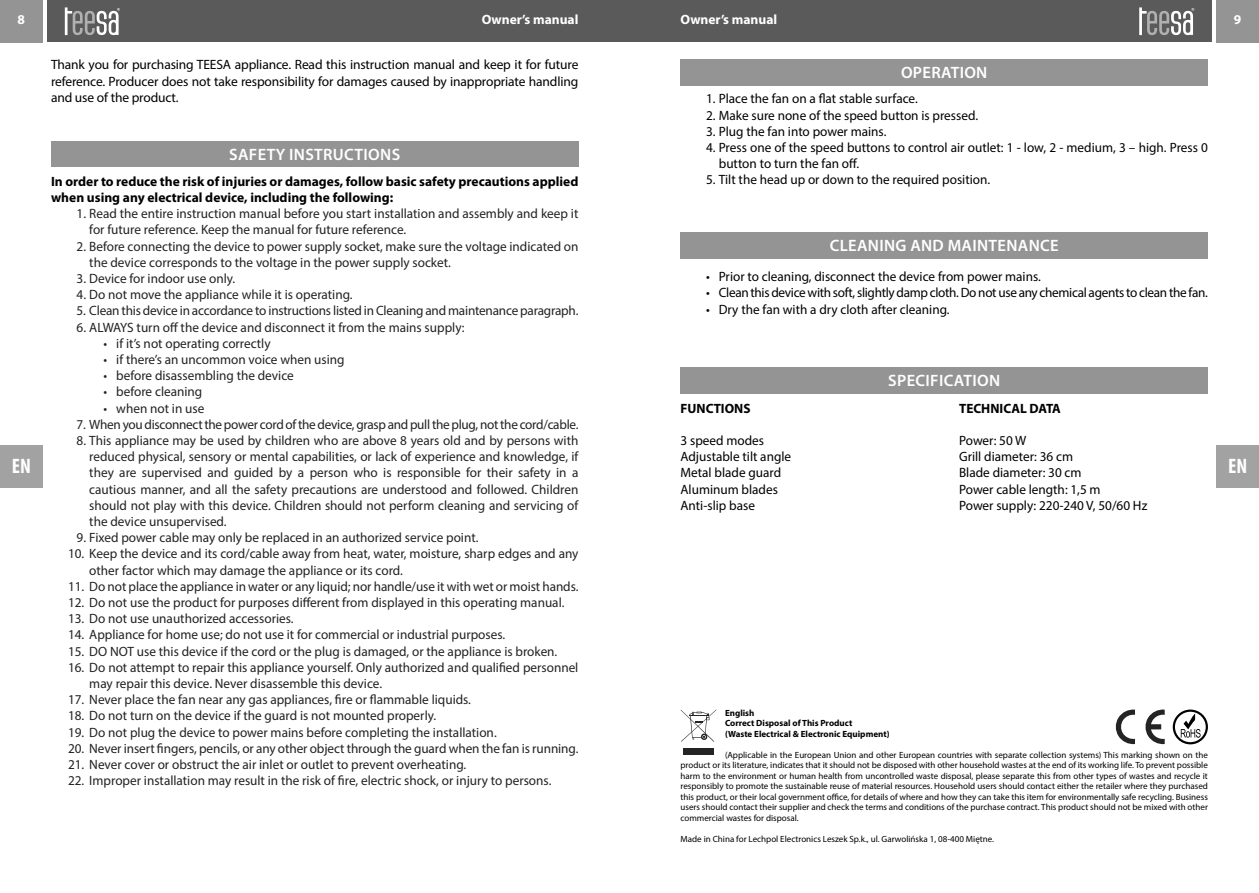
<style>
.page{position:relative;width:1259px;height:893px;background:#fff}
.page>*{position:absolute;margin:0;border:0;box-sizing:border-box;transform-origin:0 0}
.t1{font:700 condensed 21px "Myriad Pro";color:#fff}
.t2{font:600 16.5px "Myriad Pro";letter-spacing:.02em;color:#fff}
.t3{font:13.5px/16.2px "Myriad Pro";color:#222}
.t4{font:13.5px/16.2px "Myriad Pro";color:#000}
.t5{font:700 13.5px/16.2px "Myriad Pro";color:#000}
.t6{font:13.5px "Myriad Pro";letter-spacing:-.025em;color:#000}
.t7{font:13.5px "Myriad Pro";letter-spacing:-.02em;color:#222}
.t8{font:700 13.5px "Myriad Pro";color:#fff}
.t9{font:9px/10.5px "Myriad Pro";color:#000;text-align:justify}
.t10{font:700 9px/10.5px "Myriad Pro";color:#000}
</style>
<div class="page">
<div style="left:629px;top:0;width:583px;height:42px;background:#5a5a5a"></div>
<div style="left:47px;top:0;width:582px;height:42px;background:#5a5a5a"></div>
<div style="left:0;top:0;width:43px;height:43px;background:#949494"></div>
<div style="left:1216px;top:0;width:43px;height:43px;background:#949494"></div>
<svg style="left:65px;top:7px;width:55px;height:28px"></svg>
<svg style="left:1139px;top:7px;width:55px;height:28px"></svg>
<div style="left:1216px;top:445px;width:43px;height:42px;background:#a2a2a2"></div>
<div style="left:0;top:445px;width:43px;height:42px;background:#a2a2a2"></div>
<div style="left:51px;top:141px;width:527px;height:26px;background:#949494"></div>
<div style="left:680px;top:60px;width:528px;height:26px;background:#949494"></div>
<div style="left:680px;top:233px;width:528px;height:26px;background:#949494"></div>
<div style="left:680px;top:367px;width:528px;height:27px;background:#949494"></div>
<div style="left:683px;top:748px;width:30px;height:6px;background:#242424"></div>
<svg style="left:680px;top:710px;width:36px;height:32px"></svg>
<svg style="left:1115px;top:709px;width:49px;height:36px"></svg>
<svg style="left:1172px;top:710px;width:36px;height:34px"></svg>
<p class="t8" style="left:18px;top:14px;width:9px">8</p>
<p class="t8" style="left:482px;top:14px;width:98px">Owner’s manual</p>
<p class="t8" style="left:680px;top:14px;width:98px">Owner’s manual</p>
<p class="t8" style="left:1234px;top:14px;width:9px">9</p>
<p class="t4" style="left:51px;top:57px;width:529px;text-align:justify">Thank you for purchasing TEESA appliance. Read this instruction manual and keep it for future reference. Producer does not take responsibility for damages caused by inappropriate handling and use of the product.</p>
<p class="t2" style="left:901px;top:66px;width:88px">OPERATION</p>
<p class="t4" style="left:706px;top:92px;width:213px">1. Place the fan on a flat stable surface.</p>
<p class="t4" style="left:706px;top:108px;width:273px">2. Make sure none of the speed button is pressed.</p>
<p class="t4" style="left:706px;top:124px;width:182px">3. Plug the fan into power mains.</p>
<p class="t4" style="left:719px;top:141px;width:490px;text-indent:-13px">4. Press one of the speed buttons to control air outlet: 1 - low, 2 - medium, 3 – high. Press 0 button to turn the fan off.</p>
<p class="t4" style="left:706px;top:173px;width:286px">5. Tilt the head up or down to the required position.</p>
<p class="t2" style="left:229px;top:148px;width:172px">SAFETY INSTRUCTIONS</p>
<p class="t5" style="left:51px;top:174px;width:529px">In order to reduce the risk of injuries or damages, follow basic safety precautions applied when using any electrical device, including the following:</p>
<p class="t3" style="left:89px;top:207px;width:490px;text-indent:-13px">1. Read the entire instruction manual before you start installation and assembly and keep it for future reference. Keep the manual for future reference.</p>
<p class="t3" style="left:89px;top:239px;width:490px;text-indent:-13px">2. Before connecting the device to power supply socket, make sure the voltage indicated on the device corresponds to the voltage in the power supply socket.</p>
<p class="t3" style="left:77px;top:272px;width:160px">3. Device for indoor use only.</p>
<p class="t3" style="left:77px;top:288px;width:278px">4. Do not move the appliance while it is operating.</p>
<p class="t3" style="left:77px;top:304px;width:503px">5. Clean this device in accordance to instructions listed in Cleaning and maintenance paragraph.</p>
<p class="t3" style="left:77px;top:320px;width:389px">6. ALWAYS turn off the device and disconnect it from the mains supply:</p>
<p class="t3" style="left:104px;top:336px;width:169px">• if it’s not operating correctly</p>
<p class="t3" style="left:104px;top:353px;width:242px">• if there’s an uncommon voice when using</p>
<p class="t3" style="left:104px;top:369px;width:192px">• before disassembling the device</p>
<p class="t3" style="left:104px;top:385px;width:100px">• before cleaning</p>
<p class="t3" style="left:104px;top:401px;width:102px">• when not in use</p>
<p class="t7" style="left:77px;top:419px;width:503px">7. When you disconnect the power cord of the device, grasp and pull the plug, not the cord/cable.</p>
<p class="t3" style="left:89px;top:434px;width:490px;text-align:justify;text-indent:-13px">8. This appliance may be used by children who are above 8 years old and by persons with reduced physical, sensory or mental capabilities, or lack of experience and knowledge, if they are supervised and guided by a person who is responsible for their safety in a cautious manner, and all the safety precautions are understood and followed. Children should not play with this device. Children should not perform cleaning and servicing of the device unsupervised.</p>
<p class="t3" style="left:77px;top:531px;width:403px">9. Fixed power cable may only be replaced in an authorized service point.</p>
<p class="t3" style="left:89px;top:547px;width:490px;text-indent:-21px">10. Keep the device and its cord/cable away from heat, water, moisture, sharp edges and any other factor which may damage the appliance or its cord.</p>
<p class="t3" style="left:68px;top:579px;width:512px">11. Do not place the appliance in water or any liquid; nor handle/use it with wet or moist hands.</p>
<p class="t3" style="left:68px;top:596px;width:498px">12. Do not use the product for purposes different from displayed in this operating manual.</p>
<p class="t3" style="left:68px;top:612px;width:227px">13. Do not use unauthorized accessories.</p>
<p class="t3" style="left:68px;top:628px;width:439px">14. Appliance for home use; do not use it for commercial or industrial purposes.</p>
<p class="t3" style="left:68px;top:644px;width:491px">15. DO NOT use this device if the cord or the plug is damaged, or the appliance is broken.</p>
<p class="t3" style="left:89px;top:660px;width:490px;text-indent:-21px">16. Do not attempt to repair this appliance yourself. Only authorized and qualified personnel may repair this device. Never disassemble this device.</p>
<p class="t3" style="left:68px;top:693px;width:404px">17. Never place the fan near any gas appliances, fire or flammable liquids.</p>
<p class="t3" style="left:68px;top:709px;width:370px">18. Do not turn on the device if the guard is not mounted properly.</p>
<p class="t3" style="left:68px;top:725px;width:430px">19. Do not plug the device to power mains before completing the installation.</p>
<p class="t3" style="left:68px;top:741px;width:512px">20. Never insert fingers, pencils, or any other object through the guard when the fan is running.</p>
<p class="t3" style="left:68px;top:758px;width:400px">21. Never cover or obstruct the air inlet or outlet to prevent overheating.</p>
<p class="t3" style="left:68px;top:774px;width:485px">22. Improper installation may result in the risk of fire, electric shock, or injury to persons.</p>
<p class="t2" style="left:830px;top:239px;width:230px">CLEANING AND MAINTENANCE</p>
<p class="t4" style="left:706px;top:270px;width:336px">• Prior to cleaning, disconnect the device from power mains.</p>
<p class="t6" style="left:706px;top:287px;width:503px">• Clean this device with soft, slightly damp cloth. Do not use any chemical agents to clean the fan.</p>
<p class="t4" style="left:706px;top:302px;width:245px">• Dry the fan with a dry cloth after cleaning.</p>
<p class="t2" style="left:888px;top:374px;width:113px">SPECIFICATION</p>
<p class="t5" style="left:680px;top:401px;width:71px">FUNCTIONS</p>
<p class="t4" style="left:680px;top:434px;width:112px">3 speed modes<br>Adjustable tilt angle<br>Metal blade guard<br>Aluminum blades<br>Anti-slip base</p>
<p class="t5" style="left:959px;top:401px;width:103px">TECHNICAL DATA</p>
<p class="t4" style="left:959px;top:434px;width:190px">Power: 50 W<br>Grill diameter: 36 cm<br>Blade diameter: 30 cm<br>Power cable length: 1,5 m<br>Power supply: 220-240 V, 50/60 Hz</p>
<h1 class="t1" style="left:12px;top:457px;width:21px">EN</h1>
<h1 class="t1" style="left:1228px;top:457px;width:21px">EN</h1>
<p class="t10" style="left:725px;top:708px;width:166px">English<br>Correct Disposal of This Product<br>(Waste Electrical &amp; Electronic Equipment)</p>
<p class="t9" style="left:680px;top:750px;width:529px;text-indent:44px">(Applicable in the European Union and other European countries with separate collection systems) This marking shown on the product or its literature, indicates that it should not be disposed with other household wastes at the end of its working life. To prevent possible harm to the environment or human health from uncontrolled waste disposal, please separate this from other types of wastes and recycle it responsibly to promote the sustainable reuse of material resources. Household users should contact either the retailer where they purchased this product, or their local government office, for details of where and how they can take this item for environmentally safe recycling. Business users should contact their supplier and check the terms and conditions of the purchase contract. This product should not be mixed with other commercial wastes for disposal.</p>
<p class="t9" style="left:680px;top:834px;width:315px">Made in China for Lechpol Electronics Leszek Sp.k., ul. Garwolińska 1, 08-400 Miętne.</p>
</div>
